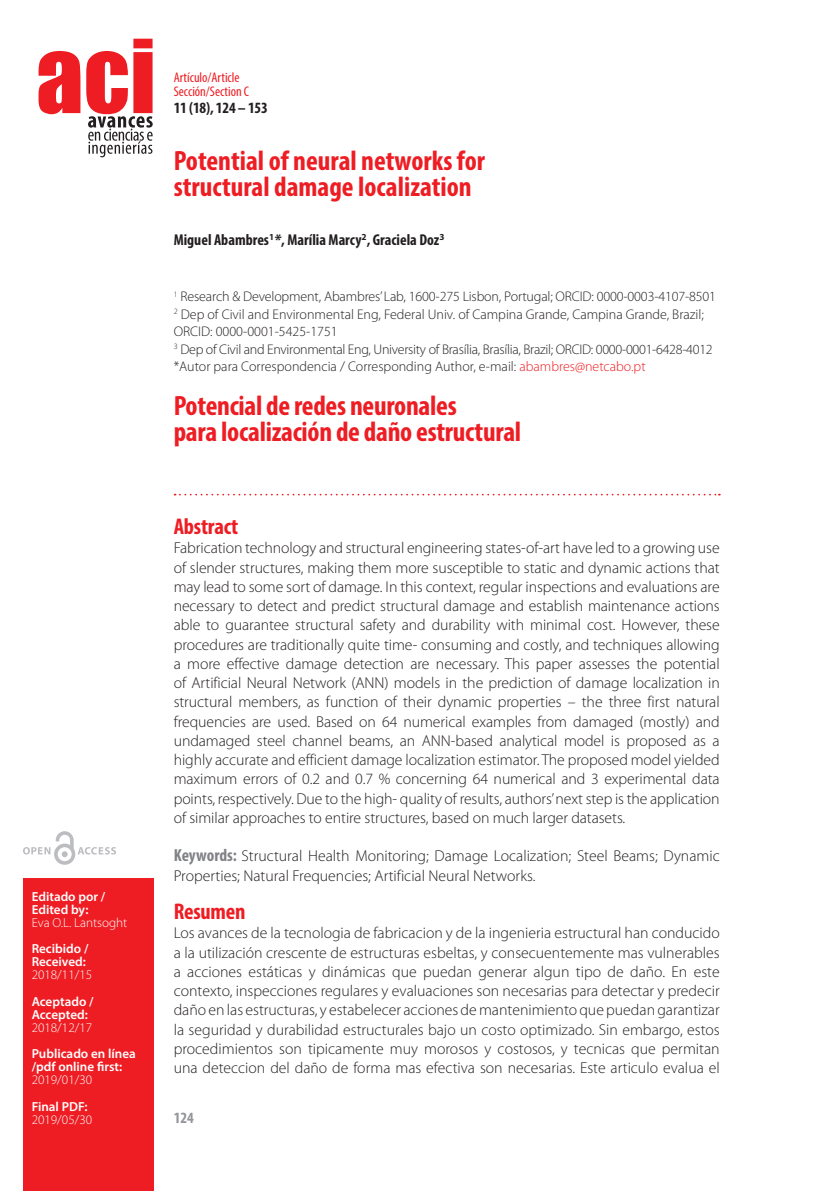
<style>
.page{position:relative;width:819px;height:1191px;background:#fff}
.page>*{position:absolute;margin:0;border:0;box-sizing:border-box;transform-origin:0 0}
.tema{font:700 condensed 28px/26.2px "Myriad Pro";letter-spacing:-.01em;color:#ee1d23}
.abstract{font:700 condensed 22.75px "Myriad Pro";letter-spacing:-.01em;color:#ee1d23}
.texto_inglés{font:300 15.75px/19.2px "Myriad Pro";color:#231f20;text-align:justify}
.texto{font:300 15.75px/19.2px "Myriad Pro";color:#231f20;text-align:justify}
.autores_portadillas{font:700 condensed 15.75px "Myriad Pro";color:#231f20}
.texto-2{font:700 condensed 15.75px "Myriad Pro";letter-spacing:-.01em;color:#231f20}
.t1{font:700 condensed 15.75px "Myriad Pro";color:#939598}
.afiliaciones{font:300 14px "Myriad Pro";letter-spacing:-.01em;color:#231f20}
.t2{font:condensed 14px "Myriad Pro";color:#ee1d23}
.t3{font:600 13.12px/13.1px "Myriad Pro";color:#fff}
.t4{font:300 13.12px "Myriad Pro";color:#fff}
.s1{font-style:italic;font-stretch:normal}
.s2{color:#ee1d23}
.s3{font-weight:700;font-stretch:condensed;font-size:17.5px;color:#808285}
.s4{font-weight:300}
</style>
<div class="page">
<div style="left:23px;top:878px;width:131px;height:313px;background:#ee1d23"></div>
<svg style="left:39px;top:51px;width:41px;height:63px;background:#f04348"></svg>
<svg style="left:86px;top:39px;width:67px;height:118px"></svg>
<svg style="left:174px;top:494px;width:545px;height:1px"></svg>
<svg style="left:23px;top:831px;width:93px;height:33px"></svg>
<p class="t2" style="left:174px;top:69px;width:67px">Artículo/Article</p>
<p class="t2" style="left:174px;top:83px;width:77px">Sección/Section C</p>
<p class="texto-2" style="left:174px;top:98px;width:96px">11 (18), 124 – 153</p>
<p class="tema" style="left:174px;top:147px;width:313px">Potential of neural networks for structural damage localization</p>
<p class="autores_portadillas" style="left:174px;top:230px;width:272px">Miguel Abambres<sup>1</sup><span class="s1">*</span>, Marília Marcy<sup>2</sup>, Graciela Doz<sup>3</sup></p>
<p class="afiliaciones" style="left:174px;top:289px;width:544px"><sup>1</sup> Research &amp; Development, Abambres’ Lab, 1600-275 Lisbon, Portugal; ORCID: 0000-0003-4107-8501</p>
<p class="afiliaciones" style="left:174px;top:306px;width:531px"><sup>2</sup> Dep of Civil and Environmental Eng, Federal Univ. of Campina Grande, Campina Grande, Brazil;</p>
<p class="afiliaciones" style="left:174px;top:324px;width:165px">ORCID: 0000-0001-5425-1751</p>
<p class="afiliaciones" style="left:174px;top:341px;width:540px"><sup>3</sup> Dep of Civil and Environmental Eng, University of Brasília, Brasília, Brazil; ORCID: 0000-0001-6428-4012</p>
<p class="afiliaciones" style="left:174px;top:359px;width:473px">*Autor para Correspondencia / Corresponding Author, e-mail: <span class="s2">abambres@netcabo.pt</span></p>
<p class="tema" style="left:174px;top:392px;width:349px">Potencial de redes neuronales<br>para localización de daño estructural</p>
<p class="abstract" style="left:174px;top:512px;width:66px">Abstract</p>
<p class="texto_inglés" style="left:174px;top:538px;width:547px">Fabrication technology and structural engineering states-of-art have led to a growing use of slender structures, making them more susceptible to static and dynamic actions that may lead to some sort of damage. In this context, regular inspections and evaluations are necessary to detect and predict structural damage and establish maintenance actions able to guarantee structural safety and durability with minimal cost. However, these procedures are traditionally quite time- consuming and costly, and techniques allowing a more effective damage detection are necessary. This paper assesses the potential of Artificial Neural Network (ANN) models in the prediction of damage localization in structural members, as function of their dynamic properties – the three first natural frequencies are used. Based on 64 numerical examples from damaged (mostly) and undamaged steel channel beams, an ANN-based analytical model is proposed as a highly accurate and efficient damage localization estimator. The proposed model yielded maximum errors of 0.2 and 0.7 % concerning 64 numerical and 3 experimental data points, respectively. Due to the high- quality of results, authors’ next step is the application of similar approaches to entire structures, based on much larger datasets.</p>
<p class="texto_inglés" style="left:174px;top:846px;width:547px"><span class="s3">Keywords:</span> Structural Health Monitoring; Damage Localization; Steel Beams; Dynamic<br>Properties; Natural Frequencies; Artificial Neural Networks.</p>
<p class="abstract" style="left:174px;top:897px;width:73px">Resumen</p>
<p class="texto" style="left:174px;top:923px;width:547px">Los avances de la tecnologia de fabricacion y de la ingenieria estructural han conducido a la utilización crescente de estructuras esbeltas, y consecuentemente mas vulnerables a acciones estáticas y dinámicas que puedan generar algun tipo de daño. En este contexto, inspecciones regulares y evaluaciones son necesarias para detectar y predecir daño en las estructuras, y estabelecer acciones de mantenimiento que puedan garantizar la seguridad y durabilidad estructurales bajo un costo optimizado. Sin embargo, estos procedimientos son tipicamente muy morosos y costosos, y tecnicas que permitan una deteccion del daño de forma mas efectiva son necesarias. Este articulo evalua el</p>
<p class="t3" style="left:32px;top:889px;width:75px">Editado por /<br>Edited by:</p>
<p class="t4" style="left:32px;top:915px;width:97px">Eva O.L. Lantsoght</p>
<p class="t3" style="left:32px;top:941px;width:58px">Recibido /</p>
<p class="t3" style="left:32px;top:955px;width:56px">Received:</p>
<p class="t4" style="left:32px;top:967px;width:62px">2018/11/15</p>
<p class="t3" style="left:32px;top:994px;width:63px">Aceptado /<br>Accepted:</p>
<p class="t4" style="left:32px;top:1020px;width:62px">2018/12/17</p>
<p class="t3" style="left:32px;top:1046px;width:106px">Publicado en línea /pdf online first:<br><span class="s4">2019/01/30</span></p>
<p class="t3" style="left:32px;top:1099px;width:57px">Final PDF:</p>
<p class="t4" style="left:32px;top:1112px;width:62px">2019/05/30</p>
<p class="t1" style="left:174px;top:1108px;width:22px">124</p>
</div>
